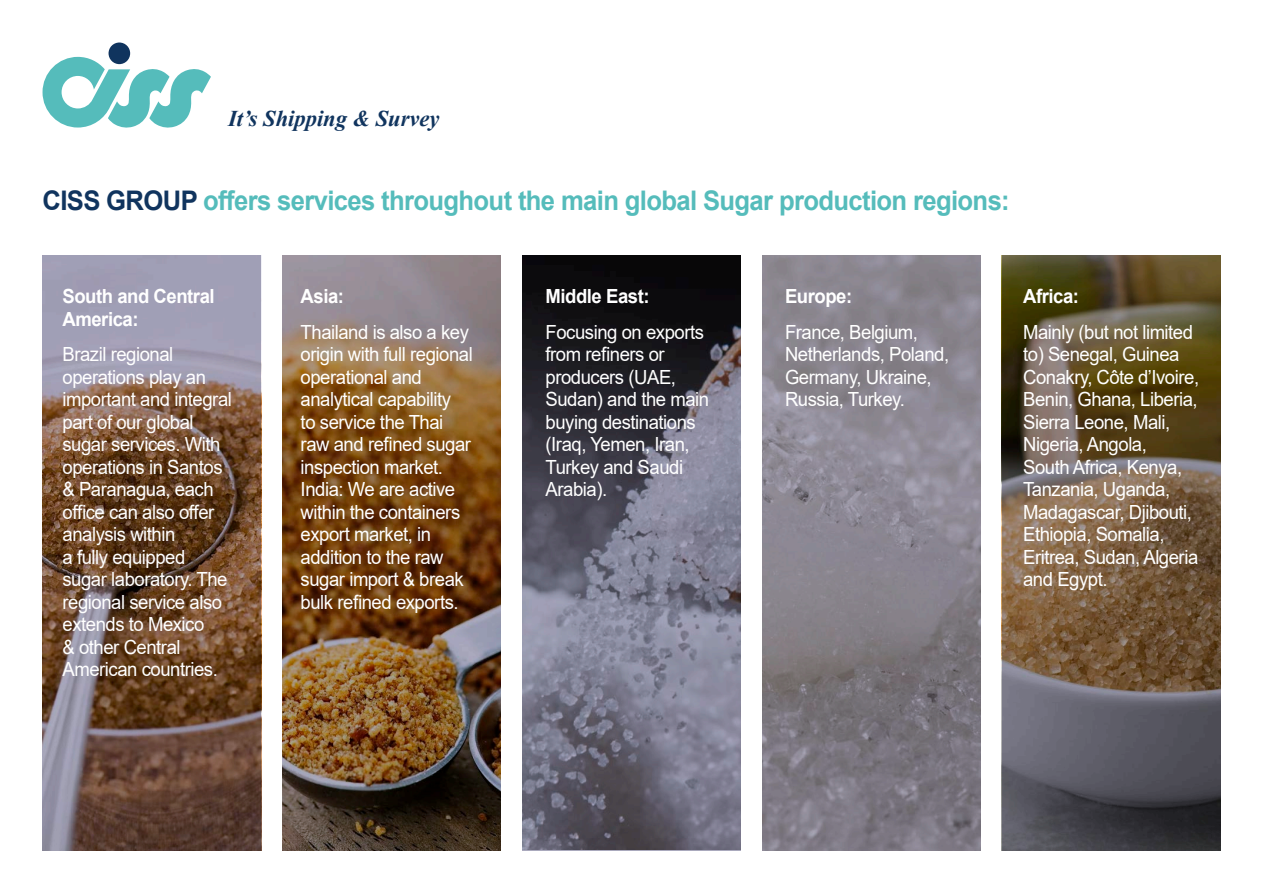
<style>
.page{position:relative;width:1263px;height:893px;background:#fff}
.page>*{position:absolute;margin:0;border:0;box-sizing:border-box;transform-origin:0 0}
.t1{font:700 27px "Arial";letter-spacing:-.025em;color:#55bcbb;scale:.95 1}
.t2{font:italic 700 22.5px "Times New Roman";color:#10345e}
.t3{font:19.5px/22.5px "Arial";letter-spacing:-.025em;color:#fff;scale:.95 1}
.t4{font:700 19.5px/22.5px "Arial";letter-spacing:-.025em;color:#fff;scale:.95 1}
.s1{color:#10345e}
</style>
<div class="page">
<img style="left:522px;top:255px;width:219px;height:594px">
<img style="left:762px;top:255px;width:219px;height:595px">
<img style="left:1002px;top:255px;width:218px;height:595px">
<img style="left:43px;top:255px;width:218px;height:595px">
<img style="left:282px;top:255px;width:219px;height:595px">
<svg style="left:43px;top:57px;width:168px;height:71px"></svg>
<div style="left:109px;top:43px;width:21px;height:21px;background:#10345e;border-radius:50%"></div>
<p class="t2" style="left:228px;top:102px;width:213px">It’s Shipping &amp; Survey</p>
<h1 class="t1" style="left:43px;top:181px;width:1020px"><span class="s1">CISS GROUP</span> offers services throughout the main global Sugar production regions:</h1>
<p class="t4" style="left:63px;top:285px;width:162px">South and Central<br>America:</p>
<p class="t3" style="left:63px;top:343px;width:180px">Brazil regional operations play an important and integral part of our global sugar services. With operations in Santos &amp; Paranagua, each office can also offer analysis within<br>a fully equipped sugar laboratory. The regional service also extends to Mexico<br>&amp; other Central<br>American countries.</p>
<p class="t4" style="left:301px;top:285px;width:47px">Asia:</p>
<p class="t3" style="left:301px;top:320px;width:183px">Thailand is also a key origin with full regional operational and analytical capability<br>to service the Thai raw and refined sugar inspection market.<br>India: We are active within the containers export market, in addition to the raw sugar import &amp; break bulk refined exports.</p>
<p class="t4" style="left:546px;top:285px;width:111px">Middle East:</p>
<p class="t3" style="left:546px;top:320px;width:174px">Focusing on exports from refiners or producers (UAE,<br>Sudan) and the main buying destinations (Iraq, Yemen, Iran,<br>Turkey and Saudi<br>Arabia).</p>
<p class="t4" style="left:785px;top:285px;width:72px">Europe:</p>
<p class="t3" style="left:785px;top:320px;width:174px">France, Belgium,<br>Netherlands, Poland,<br>Germany, Ukraine,<br>Russia, Turkey.</p>
<p class="t4" style="left:1023px;top:285px;width:60px">Africa:</p>
<p class="t3" style="left:1023px;top:320px;width:187px">Mainly (but not limited to) Senegal, Guinea<br>Conakry, Côte d’Ivoire,<br>Benin, Ghana, Liberia,<br>Sierra Leone, Mali,<br>Nigeria, Angola,<br>South Africa, Kenya,<br>Tanzania, Uganda,<br>Madagascar, Djibouti,<br>Ethiopia, Somalia,<br>Eritrea, Sudan, Algeria and Egypt.</p>
</div>
